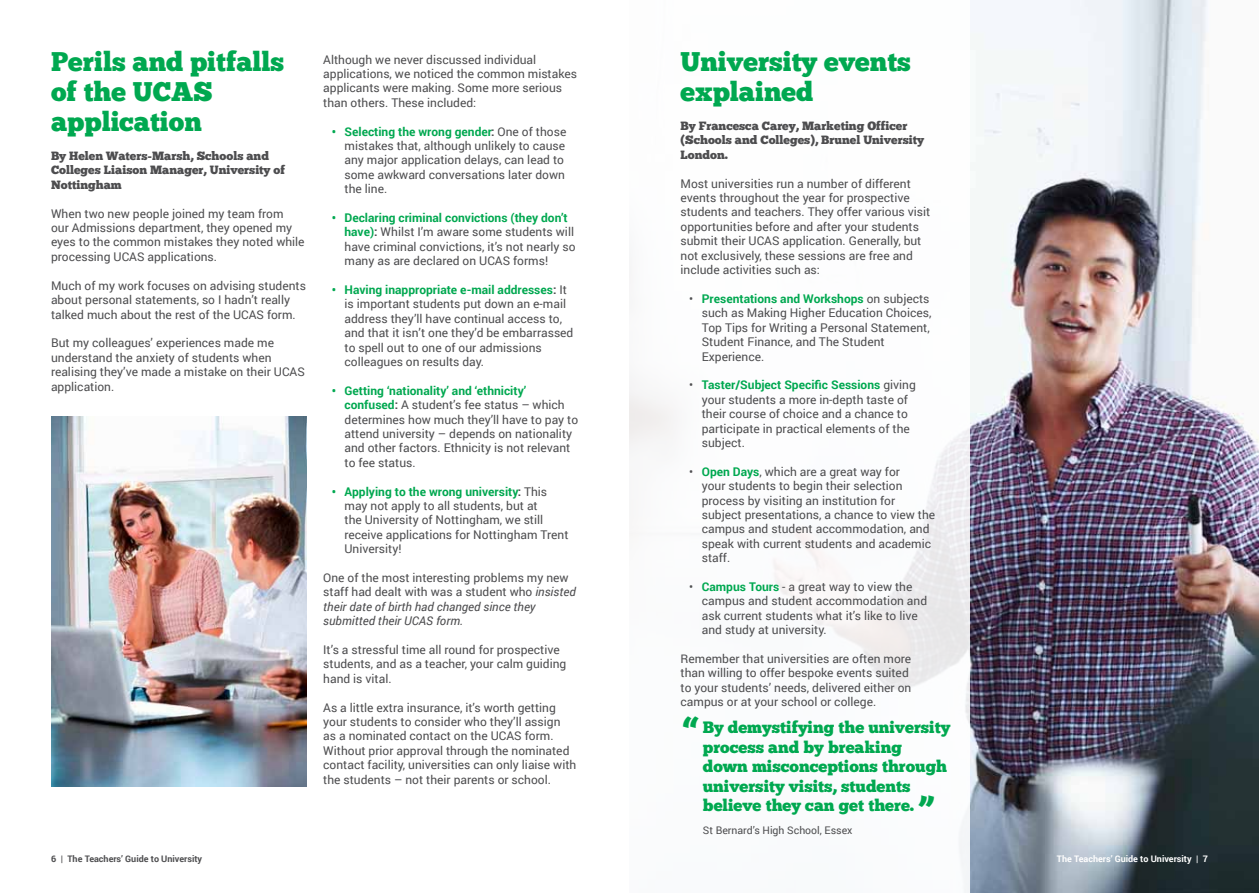
<style>
.page{position:relative;width:1259px;height:893px;background:#fff}
.page>*{position:absolute;margin:0;border:0;box-sizing:border-box;transform-origin:0 0}
.t1{font:30px "Chunk Five";color:#00a850}
.t2{font:27px/30px "Chunk Five";color:#00a850}
.t3{font:16.5px/19.5px "Chunk Five";color:#00a850}
.t4{font:12px/14.4px "Roboto";color:#4d4d4f}
.t5{font:12px/14.4px "Chunk Five";color:#4d4d4f}
.t6{font:10.5px "Roboto";color:#4d4d4f}
.t7{font:700 9px "Roboto";color:#4d4d4f}
.t8{font:700 9px "Roboto";color:#fff}
.s1{font-weight:700;color:#00a850}
.s2{font-weight:700}
.s3{font-style:italic}
</style>
<div class="page">
<img style="left:969px;top:0;width:290px;height:893px">
<img style="left:51px;top:417px;width:255px;height:370px">
<h2 class="t2" style="left:51px;top:47px;width:235px">Perils and pitfalls of the UCAS application</h2>
<p class="t5" style="left:51px;top:149px;width:236px">By Helen Waters-Marsh, Schools and<br>Colleges Liaison Manager, University of<br>Nottingham</p>
<p class="t4" style="left:51px;top:206px;width:255px">When two new people joined my team from<br>our Admissions department, they opened my eyes to the common mistakes they noted while processing UCAS applications.</p>
<p class="t4" style="left:51px;top:278px;width:256px">Much of my work focuses on advising students about personal statements, so I hadn’t really talked much about the rest of the UCAS form.</p>
<p class="t4" style="left:51px;top:335px;width:255px">But my colleagues’ experiences made me understand the anxiety of students when realising they’ve made a mistake on their UCAS application.</p>
<p class="t4" style="left:323px;top:52px;width:255px">Although we never discussed individual applications, we noticed the common mistakes applicants were making. Some more serious than others. These included:</p>
<p class="t4" style="left:344px;top:124px;width:223px;text-indent:-13px"><span class="s1">• Selecting the wrong gender</span><span class="s2">:</span> One of those mistakes that, although unlikely to cause any major application delays, can lead to some awkward conversations later down the line.</p>
<p class="t4" style="left:344px;top:210px;width:233px;text-indent:-13px"><span class="s1">• Declaring criminal convictions (they don’t have)</span><span class="s2">:</span> Whilst I’m aware some students will have criminal convictions, it’s not nearly so many as are declared on UCAS forms!</p>
<p class="t4" style="left:344px;top:282px;width:230px;text-indent:-13px"><span class="s1">• Having inappropriate e-mail addresses</span><span class="s2">:</span> It is important students put down an e-mail address they’ll have continual access to, and that it isn’t one they’d be embarrassed to spell out to one of our admissions colleagues on results day.</p>
<p class="t4" style="left:344px;top:383px;width:235px;text-indent:-13px"><span class="s1">• Getting ‘nationality’ and ‘ethnicity’ confused</span><span class="s2">:</span> A student’s fee status – which determines how much they’ll have to pay to attend university – depends on nationality and other factors. Ethnicity is not relevant to fee status.</p>
<p class="t4" style="left:344px;top:484px;width:225px;text-indent:-13px"><span class="s1">• Applying to the wrong university</span><span class="s2">:</span> This may not apply to all students, but at<br>the University of Nottingham, we still receive applications for Nottingham Trent University!</p>
<p class="t4" style="left:323px;top:570px;width:254px">One of the most interesting problems my new staff had dealt with was a student who <span class="s3">insisted their date of birth had changed since they submitted their UCAS form.</span></p>
<p class="t4" style="left:323px;top:642px;width:245px">It’s a stressful time all round for prospective students, and as a teacher, your calm guiding hand is vital.</p>
<p class="t4" style="left:323px;top:700px;width:254px">As a little extra insurance, it’s worth getting your students to consider who they’ll assign as a nominated contact on the UCAS form.<br>Without prior approval through the nominated contact facility, universities can only liaise with the students – not their parents or school.</p>
<h2 class="t2" style="left:680px;top:47px;width:232px">University events explained</h2>
<p class="t5" style="left:680px;top:119px;width:245px">By Francesca Carey, Marketing Officer (Schools and Colleges), Brunel University<br>London.</p>
<p class="t4" style="left:680px;top:176px;width:251px">Most universities run a number of different events throughout the year for prospective students and teachers. They offer various visit opportunities before and after your students submit their UCAS application. Generally, but not exclusively, these sessions are free and include activities such as:</p>
<p class="t4" style="left:702px;top:291px;width:231px;text-indent:-13px">• <span class="s1">Presentations and Workshops</span> on subjects such as Making Higher Education Choices, Top Tips for Writing a Personal Statement, Student Finance, and The Student Experience.</p>
<p class="t4" style="left:702px;top:377px;width:216px;text-indent:-13px">• <span class="s1">Taster/Subject Specific Sessions</span> giving your students a more in-depth taste of their course of choice and a chance to participate in practical elements of the subject.</p>
<p class="t4" style="left:702px;top:464px;width:235px;text-indent:-13px">• <span class="s1">Open Days</span>, which are a great way for<br>your students to begin their selection process by visiting an institution for subject presentations, a chance to view the campus and student accommodation, and speak with current students and academic staff.</p>
<p class="t4" style="left:702px;top:579px;width:227px;text-indent:-13px">• <span class="s1">Campus Tours</span> - a great way to view the campus and student accommodation and ask current students what it’s like to live and study at university.</p>
<p class="t4" style="left:680px;top:651px;width:232px">Remember that universities are often more than willing to offer bespoke events suited to your students’ needs, delivered either on campus or at your school or college.</p>
<h3 class="t3" style="left:703px;top:718px;width:249px">By demystifying the university process and by breaking down misconceptions through university visits, students believe they can get there.</h3>
<p class="t6" style="left:703px;top:822px;width:151px">St Bernard’s High School, Essex</p>
<h1 class="t1" style="left:683px;top:711px;width:17px">“</h1>
<h1 class="t1" style="left:918px;top:789px;width:17px">”</h1>
<p class="t7" style="left:51px;top:852px;width:153px">6 | The Teachers’ Guide to University</p>
<p class="t8" style="left:1057px;top:852px;width:152px">The Teachers’ Guide to University | 7</p>
</div>
